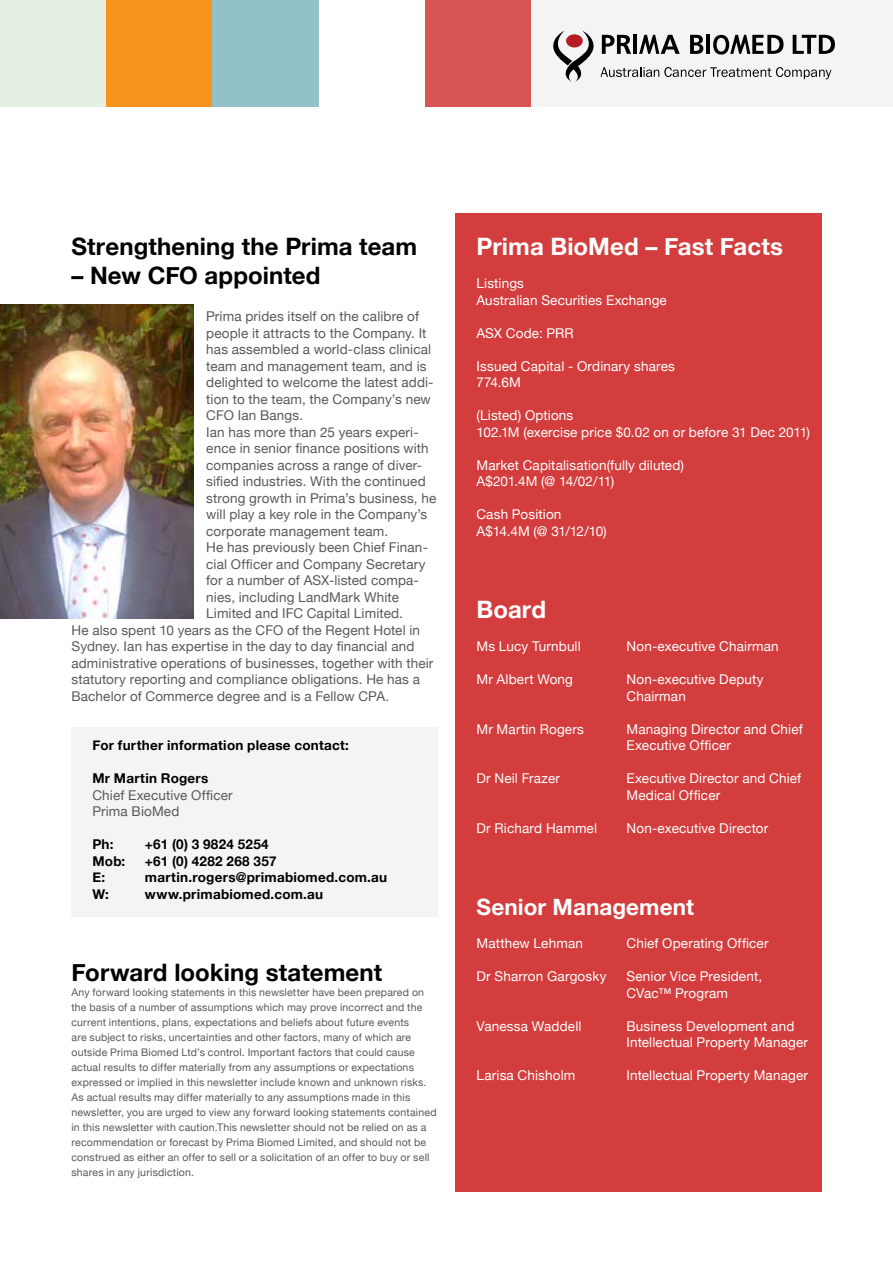
<style>
.page{position:relative;width:893px;height:1263px;background:#fff}
.page>*{position:absolute;margin:0;border:0;box-sizing:border-box;transform-origin:0 0}
.t1{font:700 24px "Helvetica Neue";letter-spacing:.005em;color:#000}
.t2{font:700 24px "Helvetica Neue";color:#fff}
.t3{font:700 22.5px "Helvetica Neue";color:#fff}
.t4{font:13.5px/16.5px "Helvetica Neue";letter-spacing:.01em;color:#58595b}
.t5{font:13.5px/16.5px "Helvetica Neue";letter-spacing:.01em;color:#fff}
.t6{font:700 13.5px "Helvetica Neue";letter-spacing:.02em;color:#000}
.t7{font:10.5px/15px "Helvetica Neue";letter-spacing:.02em;color:#58595b}
</style>
<div class="page">
<div style="left:0;top:0;width:106px;height:106px;background:#e6efe3"></div>
<div style="left:106px;top:0;width:107px;height:106px;background:#f7941e"></div>
<div style="left:213px;top:0;width:106px;height:106px;background:#93c1ca"></div>
<div style="left:425px;top:0;width:106px;height:106px;background:#d85455"></div>
<div style="left:531px;top:0;width:362px;height:106px;background:#f4f4f4"></div>
<div style="left:455px;top:213px;width:366px;height:978px;background:#d33d3d"></div>
<svg style="left:553px;top:31px;width:41px;height:51px"></svg>
<svg style="left:600px;top:67px;width:231px;height:12px"></svg>
<svg style="left:602px;top:35px;width:29px;height:19px"></svg>
<hr style="left:633px;top:35px;width:4px;height:19px;background:#000">
<svg style="left:639px;top:35px;width:41px;height:19px"></svg>
<svg style="left:690px;top:35px;width:13px;height:19px"></svg>
<hr style="left:706px;top:35px;width:4px;height:19px;background:#000">
<svg style="left:793px;top:35px;width:42px;height:19px"></svg>
<svg style="left:713px;top:35px;width:70px;height:20px"></svg>
<div style="left:71px;top:727px;width:366px;height:189px;background:#f4f4f4"></div>
<img style="left:0;top:305px;width:193px;height:313px">
<h1 class="t1" style="left:71px;top:232px;width:347px">Strengthening the Prima team</h1>
<h1 class="t1" style="left:71px;top:261px;width:251px">– New CFO appointed</h1>
<p class="t4" style="left:206px;top:308px;width:214px">Prima prides itself on the calibre of</p>
<p class="t4" style="left:206px;top:324px;width:222px">people it attracts to the Company. It</p>
<p class="t4" style="left:206px;top:341px;width:227px">has assembled a world-class clinical</p>
<p class="t4" style="left:206px;top:357px;width:222px">team and management team, and is</p>
<p class="t4" style="left:206px;top:374px;width:229px">delighted to welcome the latest addi-</p>
<p class="t4" style="left:206px;top:390px;width:226px">tion to the team, the Company’s new</p>
<p class="t4" style="left:206px;top:407px;width:98px">CFO Ian Bangs.</p>
<p class="t4" style="left:206px;top:423px;width:214px">Ian has more than 25 years experi-</p>
<p class="t4" style="left:206px;top:440px;width:224px">ence in senior finance positions with</p>
<p class="t4" style="left:206px;top:456px;width:217px">companies across a range of diver-</p>
<p class="t4" style="left:206px;top:473px;width:221px">sified industries. With the continued</p>
<p class="t4" style="left:206px;top:489px;width:232px">strong growth in Prima’s business, he</p>
<p class="t4" style="left:206px;top:506px;width:223px">will play a key role in the Company’s</p>
<p class="t4" style="left:206px;top:522px;width:183px">corporate management team.</p>
<p class="t4" style="left:206px;top:539px;width:223px">He has previously been Chief Finan-</p>
<p class="t4" style="left:206px;top:555px;width:221px">cial Officer and Company Secretary</p>
<p class="t4" style="left:206px;top:572px;width:214px">for a number of ASX-listed compa-</p>
<p class="t4" style="left:206px;top:588px;width:194px">nies, including LandMark White</p>
<p class="t4" style="left:206px;top:605px;width:198px">Limited and IFC Capital Limited.</p>
<p class="t4" style="left:71px;top:621px;width:350px">He also spent 10 years as the CFO of the Regent Hotel in</p>
<p class="t4" style="left:71px;top:638px;width:344px">Sydney. Ian has expertise in the day to day financial and</p>
<p class="t4" style="left:71px;top:654px;width:363px">administrative operations of businesses, together with their</p>
<p class="t4" style="left:71px;top:671px;width:350px">statutory reporting and compliance obligations. He has a</p>
<p class="t4" style="left:71px;top:687px;width:319px">Bachelor of Commerce degree and is a Fellow CPA.</p>
<p class="t6" style="left:92px;top:737px;width:258px">For further information please contact:</p>
<p class="t6" style="left:71px;top:770px;width:18px">M</p>
<p class="t6" style="left:105px;top:770px;width:105px">r Martin Rogers</p>
<p class="t4" style="left:92px;top:786px;width:142px">Chief Executive Officer<br>Prima BioMed</p>
<p class="t6" style="left:92px;top:836px;width:23px">Ph:</p>
<p class="t6" style="left:145px;top:836px;width:125px">+61 (0) 3 9824 5254</p>
<p class="t6" style="left:71px;top:852px;width:18px">M</p>
<p class="t6" style="left:105px;top:852px;width:22px">ob:</p>
<p class="t6" style="left:145px;top:852px;width:133px">+61 (0) 4282 268 357</p>
<p class="t6" style="left:71px;top:869px;width:35px">E :</p>
<p class="t6" style="left:145px;top:869px;width:244px">martin.rogers@primabiomed.com.au</p>
<p class="t6" style="left:92px;top:885px;width:18px">W:</p>
<p class="t6" style="left:145px;top:885px;width:180px">www.primabiomed.com.au</p>
<h1 class="t1" style="left:71px;top:958px;width:312px">Forward looking statement</h1>
<p class="t7" style="left:71px;top:985px;width:367px">Any forward looking statements in this newsletter have been prepared on the basis of a number of assumptions which may prove incorrect and the current intentions, plans, expectations and beliefs about future events<br>are subject to risks, uncertainties and other factors, many of which are outside Prima Biomed Ltd’s control. Important factors that could cause actual results to differ materially from any assumptions or expectations expressed or implied in this newsletter include known and unknown risks.<br>As actual results may differ materially to any assumptions made in this newsletter, you are urged to view any forward looking statements contained in this newsletter with caution.This newsletter should not be relied on as a recommendation or forecast by Prima Biomed Limited, and should not be construed as either an offer to sell or a solicitation of an offer to buy or sell shares in any jurisdiction.</p>
<h1 class="t2" style="left:476px;top:232px;width:308px">Prima BioMed – Fast Facts</h1>
<p class="t5" style="left:476px;top:275px;width:192px">Listings<br>Australian Securities Exchange</p>
<p class="t5" style="left:476px;top:324px;width:99px">ASX Code: PRR</p>
<p class="t5" style="left:476px;top:357px;width:200px">Issued Capital - Ordinary shares<br>774.6M</p>
<p class="t5" style="left:476px;top:407px;width:335px">(Listed) Options<br>102.1M (exercise price $0.02 on or before 31 Dec 2011)</p>
<p class="t5" style="left:476px;top:456px;width:209px">Market Capitalisation(fully diluted)<br>A$201.4M (@ 14/02/11)</p>
<p class="t5" style="left:476px;top:506px;width:132px">Cash Position<br>A$14.4M (@ 31/12/10)</p>
<h1 class="t2" style="left:476px;top:595px;width:71px">Board</h1>
<p class="t5" style="left:476px;top:638px;width:106px">Ms Lucy Turnbull</p>
<p class="t5" style="left:626px;top:638px;width:154px">Non-executive Chairman</p>
<p class="t5" style="left:476px;top:671px;width:98px">Mr Albert Wong</p>
<p class="t5" style="left:626px;top:671px;width:139px">Non-executive Deputy<br>Chairman</p>
<p class="t5" style="left:476px;top:720px;width:109px">Mr Martin Rogers</p>
<p class="t5" style="left:626px;top:720px;width:178px">Managing Director and Chief<br>Executive Officer</p>
<p class="t5" style="left:476px;top:770px;width:85px">Dr Neil Frazer</p>
<p class="t5" style="left:626px;top:770px;width:176px">Executive Director and Chief<br>Medical Officer</p>
<p class="t5" style="left:476px;top:819px;width:122px">Dr Richard Hammel</p>
<p class="t5" style="left:626px;top:819px;width:143px">Non-executive Director</p>
<h2 class="t3" style="left:455px;top:893px;width:240px">Senior Management</h2>
<p class="t5" style="left:476px;top:935px;width:108px">Matthew Lehman</p>
<p class="t5" style="left:626px;top:935px;width:144px">Chief Operating Officer</p>
<p class="t5" style="left:476px;top:968px;width:132px">Dr Sharron Gargosky</p>
<p class="t5" style="left:626px;top:968px;width:137px">Senior Vice President,<br>CVac™ Program</p>
<p class="t5" style="left:476px;top:1017px;width:106px">Vanessa Waddell</p>
<p class="t5" style="left:626px;top:1017px;width:183px">Business Development and<br>Intellectual Property Manager</p>
<p class="t5" style="left:476px;top:1067px;width:100px">Larisa Chisholm</p>
<p class="t5" style="left:626px;top:1067px;width:183px">Intellectual Property Manager</p>
</div>
